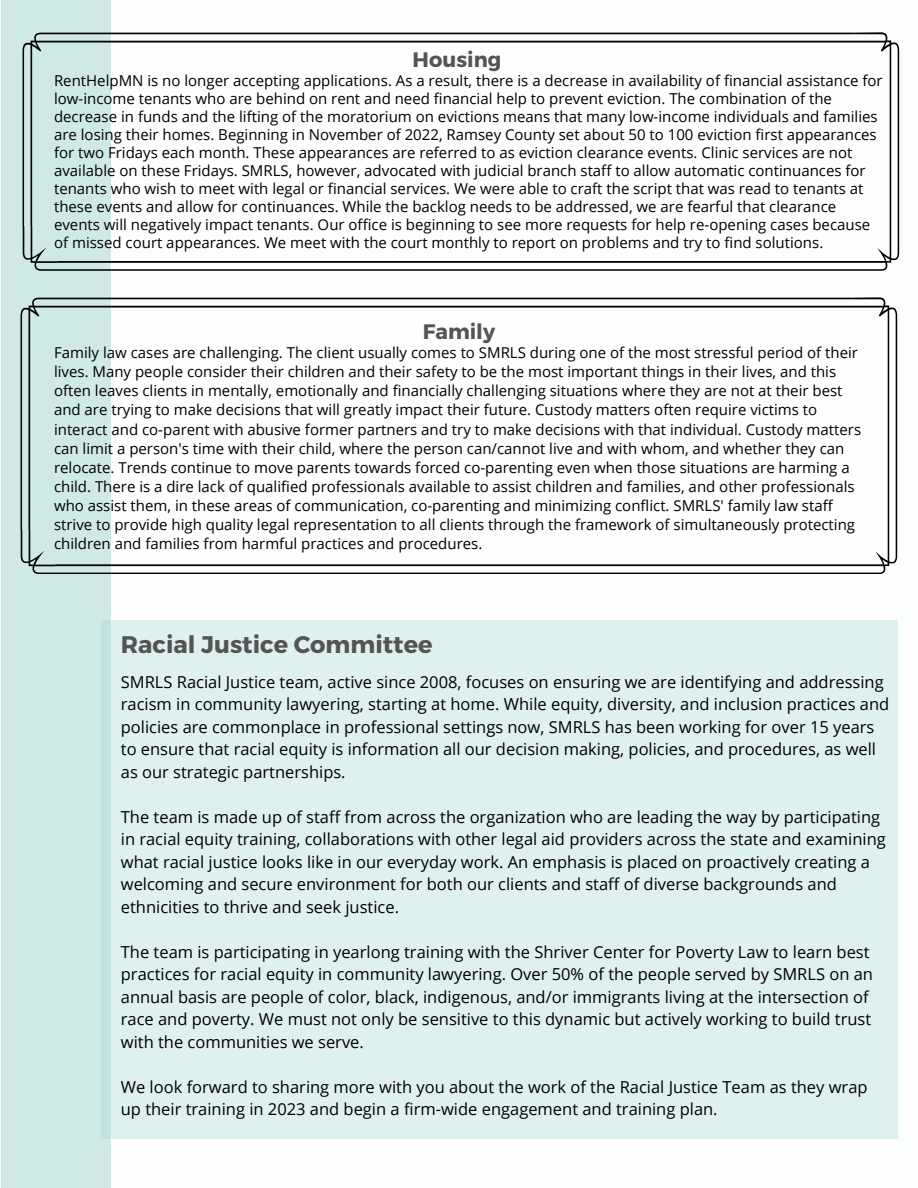
<style>
.page{position:relative;width:918px;height:1188px;background:#fff}
.page>*{position:absolute;margin:0;border:0;box-sizing:border-box;transform-origin:0 0}
.t1{font:700 24px "Montserrat";color:#545454}
.t2{font:700 21px "Montserrat";color:#545454}
.t3{font:16.5px/22.5px "Open Sans";color:#000}
.t4{font:15px/19.2px "Open Sans";color:#000}
</style>
<div class="page">
<div style="left:2px;top:0;width:108px;height:1188px;background:#cfeae6"></div>
<svg style="left:21px;top:297px;width:876px;height:277px"></svg>
<div style="left:101px;top:620px;width:796px;height:518px;background:#dff1ef"></div>
<svg style="left:23px;top:33px;width:876px;height:238px"></svg>
<p class="t2" style="left:413px;top:46px;width:90px">Housing</p>
<p class="t4" style="left:54px;top:71px;width:830px;line-height:18px">RentHelpMN is no longer accepting applications. As a result, there is a decrease in availability of financial assistance for low-income tenants who are behind on rent and need financial help to prevent eviction. The combination of the decrease in funds and the lifting of the moratorium on evictions means that many low-income individuals and families are losing their homes. Beginning in November of 2022, Ramsey County set about 50 to 100 eviction first appearances for two Fridays each month. These appearances are referred to as eviction clearance events. Clinic services are not available on these Fridays. SMRLS, however, advocated with judicial branch staff to allow automatic continuances for tenants who wish to meet with legal or financial services. We were able to craft the script that was read to tenants at these events and allow for continuances. While the backlog needs to be addressed, we are fearful that clearance events will negatively impact tenants. Our office is beginning to see more requests for help re-opening cases because of missed court appearances. We meet with the court monthly to report on problems and try to find solutions.</p>
<p class="t2" style="left:423px;top:318px;width:74px">Family</p>
<p class="t4" style="left:54px;top:343px;width:809px">Family law cases are challenging. The client usually comes to SMRLS during one of the most stressful period of their lives. Many people consider their children and their safety to be the most important things in their lives, and this often leaves clients in mentally, emotionally and financially challenging situations where they are not at their best and are trying to make decisions that will greatly impact their future. Custody matters often require victims to interact and co-parent with abusive former partners and try to make decisions with that individual. Custody matters can limit a person's time with their child, where the person can/cannot live and with whom, and whether they can relocate. Trends continue to move parents towards forced co-parenting even when those situations are harming a child. There is a dire lack of qualified professionals available to assist children and families, and other professionals who assist them, in these areas of communication, co-parenting and minimizing conflict. SMRLS' family law staff strive to provide high quality legal representation to all clients through the framework of simultaneously protecting children and families from harmful practices and procedures.</p>
<p class="t1" style="left:121px;top:629px;width:313px">Racial Justice Committee</p>
<p class="t3" style="left:121px;top:670px;width:770px">SMRLS Racial Justice team, active since 2008, focuses on ensuring we are identifying and addressing racism in community lawyering, starting at home. While equity, diversity, and inclusion practices and policies are commonplace in professional settings now, SMRLS has been working for over 15 years to ensure that racial equity is information all our decision making, policies, and procedures, as well as our strategic partnerships.</p>
<p class="t3" style="left:121px;top:805px;width:767px">The team is made up of staff from across the organization who are leading the way by participating in racial equity training, collaborations with other legal aid providers across the state and examining what racial justice looks like in our everyday work. An emphasis is placed on proactively creating a welcoming and secure environment for both our clients and staff of diverse backgrounds and ethnicities to thrive and seek justice.</p>
<p class="t3" style="left:121px;top:940px;width:754px">The team is participating in yearlong training with the Shriver Center for Poverty Law to learn best practices for racial equity in community lawyering. Over 50% of the people served by SMRLS on an annual basis are people of color, black, indigenous, and/or immigrants living at the intersection of race and poverty. We must not only be sensitive to this dynamic but actively working to build trust with the communities we serve.</p>
<p class="t3" style="left:121px;top:1075px;width:748px">We look forward to sharing more with you about the work of the Racial Justice Team as they wrap up their training in 2023 and begin a firm-wide engagement and training plan.</p>
</div>
